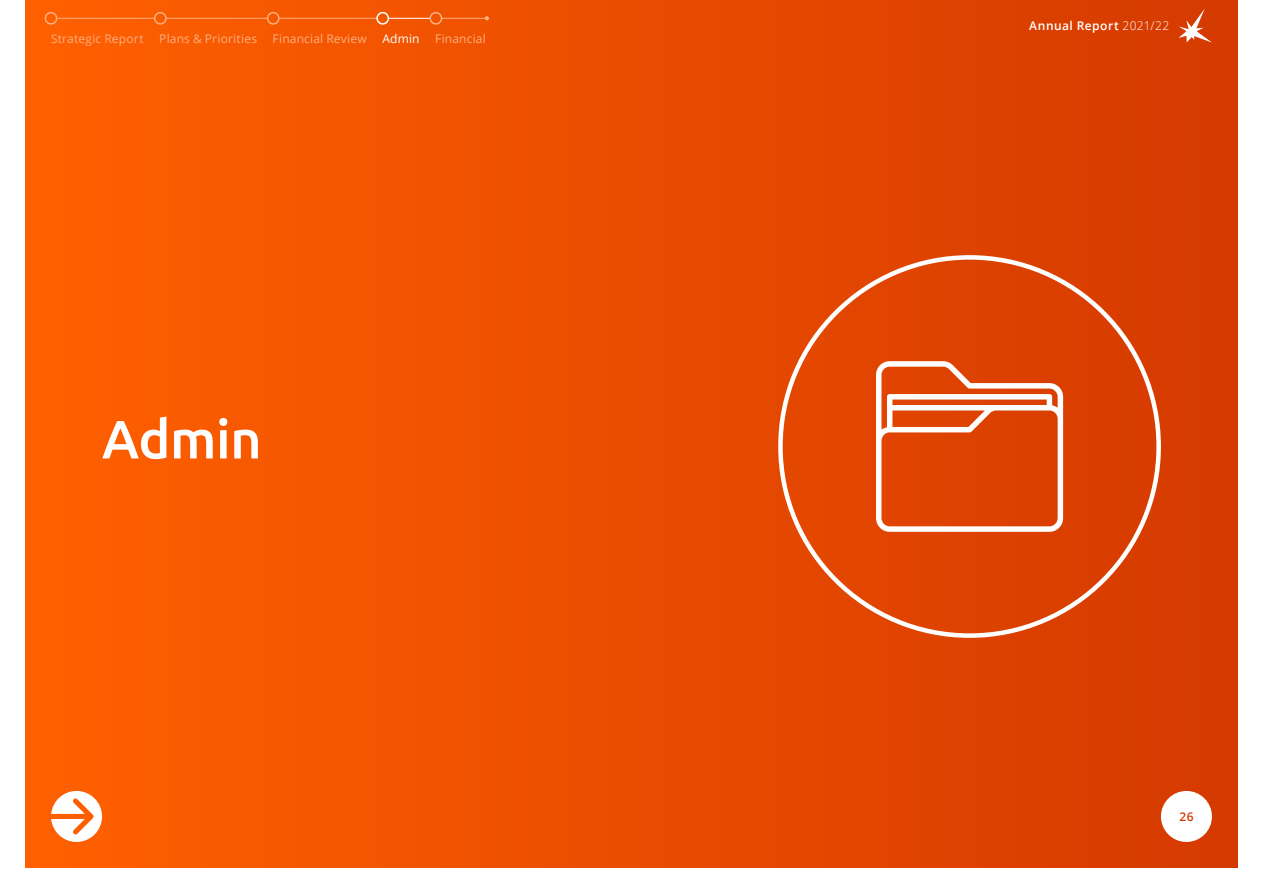
<style>
.page{position:relative;width:1263px;height:893px;background:#fff}
.page>*{position:absolute;margin:0;border:0;box-sizing:border-box;transform-origin:0 0}
.t1{font:500 54px "Ubuntu";letter-spacing:-.015em;color:#fff}
.t2{font:12px "Open Sans";letter-spacing:.015em;color:#ffaf80}
.t3{font:600 12px "Open Sans";letter-spacing:.04em;color:#fff}
.t4{font:12px "Open Sans";letter-spacing:.015em;color:#fff}
.t5{font:600 12px "Open Sans";color:#d43900}
.s1{font-weight:300}
</style>
<div class="page">
<div style="left:26px;top:0;width:1211px;height:867px;background:linear-gradient(to right,#ff5f00,#d53c04)"></div>
<svg style="left:1178px;top:9px;width:34px;height:34px"></svg>
<hr style="left:57px;top:18px;width:97px;height:1px;background:#ffaf80">
<div style="left:45px;top:12px;width:12px;height:13px;border:2px solid #ffaf80;border-radius:50%"></div>
<hr style="left:166px;top:18px;width:102px;height:1px;background:#ffaf80">
<hr style="left:279px;top:18px;width:98px;height:1px;background:#ffaf80">
<hr style="left:388px;top:18px;width:42px;height:1px;background:#fff">
<hr style="left:442px;top:18px;width:43px;height:1px;background:#ffaf80">
<svg style="left:485px;top:16px;width:4px;height:4px"></svg>
<div style="left:267px;top:12px;width:13px;height:13px;border:2px solid #ffaf80;border-radius:50%"></div>
<div style="left:376px;top:12px;width:13px;height:13px;border:2px solid #fff;border-radius:50%"></div>
<div style="left:429px;top:12px;width:13px;height:13px;border:2px solid #ffaf80;border-radius:50%"></div>
<div style="left:154px;top:12px;width:13px;height:13px;border:2px solid #ffaf80;border-radius:50%"></div>
<svg style="left:51px;top:791px;width:51px;height:51px"></svg>
<div style="left:1161px;top:791px;width:51px;height:51px;background:#fff;border-radius:50%"></div>
<svg style="left:876px;top:361px;width:187px;height:171px"></svg>
<p class="t2" style="left:51px;top:30px;width:94px">Strategic Report</p>
<p class="t2" style="left:159px;top:30px;width:99px">Plans &amp; Priorities</p>
<p class="t2" style="left:273px;top:30px;width:96px">Financial Review</p>
<p class="t4" style="left:382px;top:30px;width:39px">Admin</p>
<p class="t2" style="left:435px;top:30px;width:52px">Financial</p>
<h1 class="t1" style="left:102px;top:405px;width:161px">Admin</h1>
<p class="t3" style="left:1029px;top:17px;width:142px">Annual Report <span class="s1">2021/22</span></p>
<p class="t5" style="left:1179px;top:808px;width:16px">26</p>
</div>
